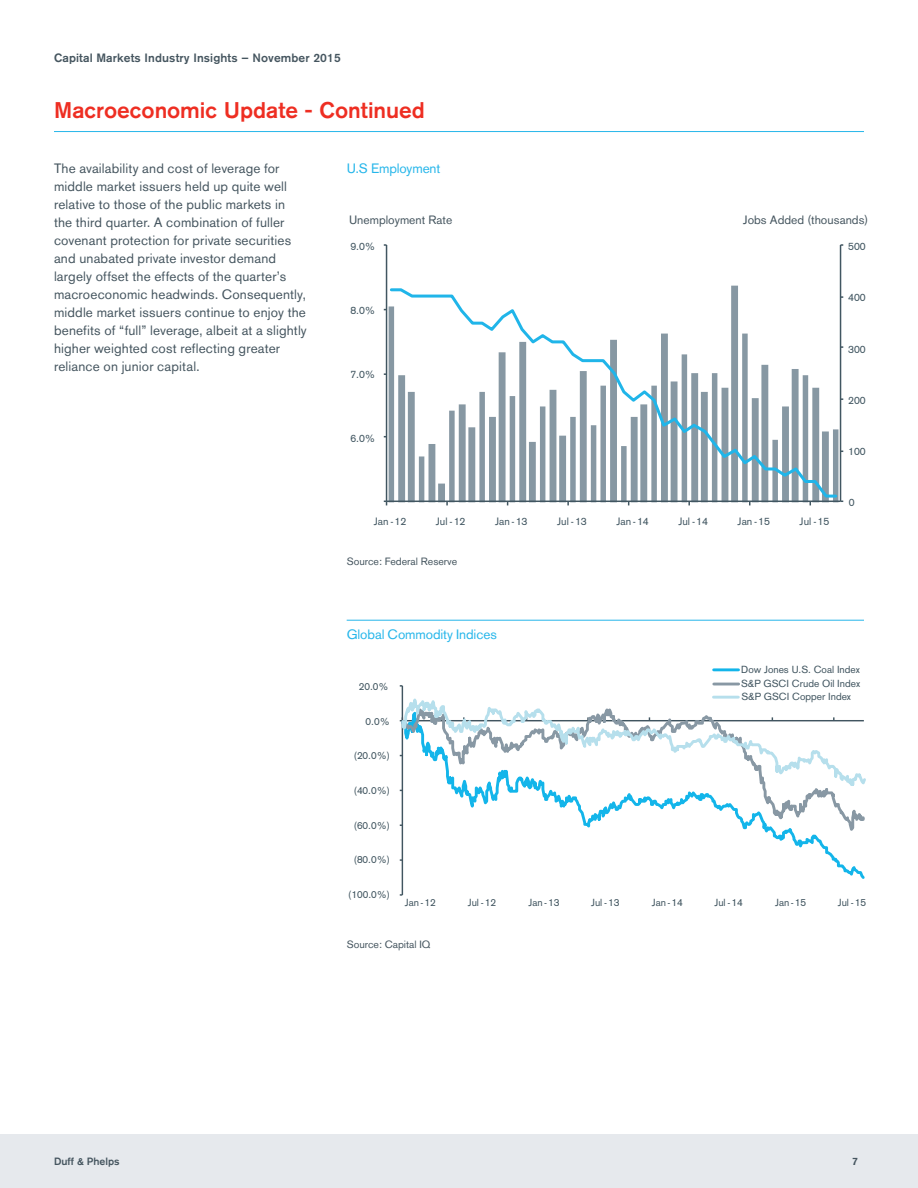
<style>
.page{position:relative;width:918px;height:1188px;background:#fff}
.page>*{position:absolute;margin:0;border:0;box-sizing:border-box;transform-origin:0 0}
.t1{font:500 22.5px "Akzidenz Grotesk BQ";color:#ee2e22}
.t2{font:13.5px/18px "Akzidenz Grotesk BQ";letter-spacing:.01em;color:#45555f}
.Image_Title{font:13.5px "Akzidenz Grotesk BQ";letter-spacing:-.01em;color:#26b6ea}
.t3{font:500 12px "Akzidenz Grotesk BQ";letter-spacing:.01em;color:#45555f}
.t4{font:12px "Akzidenz Grotesk BE";color:#45555f}
.t5{font:10.5px "Akzidenz Grotesk";color:#415661}
.Body_Text{font:10.5px "Akzidenz Grotesk BQ";color:#45555f}
.Body_Text-2{font:500 10.5px "Akzidenz Grotesk BQ";color:#45555f}
.t6{font:10.05px/13.6px "Akzidenz Grotesk";color:#415560;text-align:justify}
</style>
<div class="page">
<hr style="left:54px;top:131px;width:810px;height:1px;background:#26b6ea">
<hr style="left:347px;top:620px;width:517px;height:1px;background:#26b6ea">
<div style="left:0;top:1134px;width:918px;height:54px;background:#e6e9ed"></div>
<hr style="left:840px;top:245px;width:1px;height:256px;background:#415661">
<hr style="left:386px;top:245px;width:1px;height:256px;background:#415661">
<hr style="left:387px;top:501px;width:454px;height:1px;background:#415661">
<svg style="left:388px;top:287px;width:451px;height:212px"></svg>
<hr style="left:402px;top:686px;width:1px;height:209px;background:#415560">
<svg style="left:400px;top:842px;width:465px;height:40px"></svg>
<svg style="left:400px;top:802px;width:465px;height:40px"></svg>
<svg style="left:400px;top:670px;width:466px;height:132px"></svg>
<hr style="left:714px;top:668px;width:25px;height:3px;background:#13b5ea">
<hr style="left:714px;top:683px;width:25px;height:2px;background:#8898a4">
<hr style="left:713px;top:696px;width:25px;height:3px;background:#b6dfec">
<p class="t3" style="left:54px;top:51px;width:288px">Capital Markets Industry Insights – November 2015</p>
<p class="t1" style="left:54px;top:96px;width:372px">Macroeconomic Update - Continued</p>
<p class="t2" style="left:54px;top:160px;width:254px">The availability and cost of leverage for middle market issuers held up quite well relative to those of the public markets in<br>the third quarter. A combination of fuller covenant protection for private securities and unabated private investor demand largely offset the effects of the quarter’s macroeconomic headwinds. Consequently, middle market issuers continue to enjoy the benefits of “full” leverage, albeit at a slightly higher weighted cost reflecting greater reliance on junior capital.</p>
<p class="Image_Title" style="left:347px;top:160px;width:95px">U.S Employment</p>
<p class="t4" style="left:349px;top:212px;width:105px">Unemployment Rate</p>
<p class="t4" style="left:743px;top:212px;width:127px">Jobs Added (thousands)</p>
<p class="t5" style="left:350px;top:240px;width:27px">9.0%</p>
<p class="t5" style="left:350px;top:304px;width:27px">8.0%</p>
<p class="t5" style="left:350px;top:368px;width:27px">7.0%</p>
<p class="t5" style="left:350px;top:432px;width:27px">6.0%</p>
<p class="t5" style="left:374px;top:515px;width:34px">Jan -12</p>
<p class="t5" style="left:436px;top:515px;width:31px">Jul -12</p>
<p class="t5" style="left:495px;top:515px;width:34px">Jan -13</p>
<p class="t5" style="left:557px;top:515px;width:31px">Jul -13</p>
<p class="t5" style="left:616px;top:515px;width:34px">Jan -14</p>
<p class="t5" style="left:678px;top:515px;width:31px">Jul -14</p>
<p class="t5" style="left:738px;top:515px;width:34px">Jan -15</p>
<p class="t5" style="left:800px;top:515px;width:31px">Jul -15</p>
<p class="Body_Text" style="left:347px;top:555px;width:112px">Source: Federal Reserve</p>
<p class="t5" style="left:848px;top:240px;width:19px">500</p>
<p class="t5" style="left:848px;top:292px;width:19px">400</p>
<p class="t5" style="left:848px;top:343px;width:19px">300</p>
<p class="t5" style="left:848px;top:394px;width:19px">200</p>
<p class="t5" style="left:848px;top:445px;width:19px">100</p>
<p class="t5" style="left:849px;top:496px;width:7px">0</p>
<p class="Image_Title" style="left:347px;top:626px;width:152px">Global Commodity Indices</p>
<p class="t6" style="left:359px;top:680px;width:31px">20.0%</p>
<p class="t6" style="left:366px;top:714px;width:26px">0.0%</p>
<p class="t6" style="left:354px;top:749px;width:38px">(20.0%)</p>
<p class="t6" style="left:354px;top:784px;width:38px">(40.0%)</p>
<p class="t6" style="left:354px;top:818px;width:38px">(60.0%)</p>
<p class="t6" style="left:354px;top:853px;width:38px">(80.0%)</p>
<p class="t6" style="left:348px;top:888px;width:43px">(100.0%)</p>
<p class="t6" style="left:741px;top:663px;width:121px">Dow Jones U.S. Coal Index S&amp;P GSCI Crude Oil Index S&amp;P GSCI Copper Index</p>
<p class="t6" style="left:405px;top:895px;width:32px">Jan -12</p>
<p class="t6" style="left:468px;top:895px;width:30px">Jul -12</p>
<p class="t6" style="left:529px;top:895px;width:32px">Jan -13</p>
<p class="t6" style="left:591px;top:895px;width:30px">Jul -13</p>
<p class="t6" style="left:652px;top:895px;width:32px">Jan -14</p>
<p class="t6" style="left:714px;top:895px;width:30px">Jul -14</p>
<p class="t6" style="left:775px;top:895px;width:32px">Jan -15</p>
<p class="t6" style="left:838px;top:895px;width:30px">Jul -15</p>
<p class="Body_Text" style="left:347px;top:938px;width:85px">Source: Capital IQ</p>
<p class="Body_Text-2" style="left:54px;top:1155px;width:67px">Duff &amp; Phelps</p>
<p class="Body_Text-2" style="left:852px;top:1155px;width:7px">7</p>
</div>
